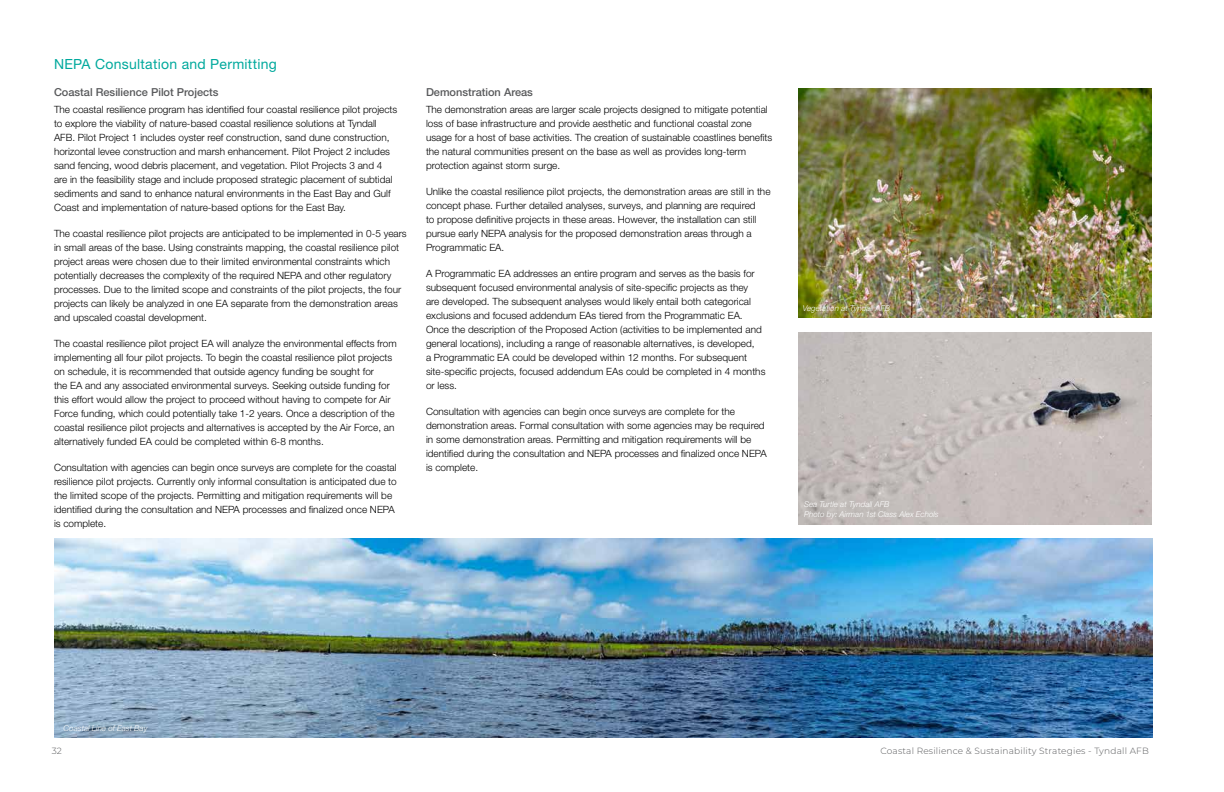
<style>
.page{position:relative;width:1224px;height:792px;background:#fff}
.page>*{position:absolute;margin:0;border:0;box-sizing:border-box;transform-origin:0 0}
.t1{font:14px "Helvetica Neue LT Std";letter-spacing:.02em;color:#00a99d}
.t2{font:500 11px "Helvetica Neue LT Std";color:#58595b}
.t3{font:300 10px/14px "Helvetica Neue LT Std";color:#000}
.t4{font:300 9px "Montserrat";letter-spacing:.02em;color:#58595b}
.t5{font:italic 300 8px/10px "Helvetica Neue LT Std";color:#fff}
</style>
<div class="page">
<img style="left:798px;top:332px;width:354px;height:192px">
<img style="left:798px;top:88px;width:354px;height:230px">
<img style="left:55px;top:538px;width:1097px;height:200px">
<h1 class="t1" style="left:54px;top:56px;width:224px">NEPA Consultation and Permitting</h1>
<p class="t2" style="left:54px;top:86px;width:166px">Coastal Resilience Pilot Projects</p>
<p class="t3" style="left:54px;top:102px;width:345px">The coastal resilience program has identified four coastal resilience pilot projects to explore the viability of nature-based coastal resilience solutions at Tyndall AFB. Pilot Project 1 includes oyster reef construction, sand dune construction, horizontal levee construction and marsh enhancement. Pilot Project 2 includes sand fencing, wood debris placement, and vegetation. Pilot Projects 3 and 4 are in the feasibility stage and include proposed strategic placement of subtidal sediments and sand to enhance natural environments in the East Bay and Gulf Coast and implementation of nature-based options for the East Bay.</p>
<p class="t3" style="left:54px;top:226px;width:354px">The coastal resilience pilot projects are anticipated to be implemented in 0-5 years in small areas of the base. Using constraints mapping, the coastal resilience pilot project areas were chosen due to their limited environmental constraints which potentially decreases the complexity of the required NEPA and other regulatory processes. Due to the limited scope and constraints of the pilot projects, the four projects can likely be analyzed in one EA separate from the demonstration areas and upscaled coastal development.</p>
<p class="t3" style="left:54px;top:336px;width:344px">The coastal resilience pilot project EA will analyze the environmental effects from implementing all four pilot projects. To begin the coastal resilience pilot projects on schedule, it is recommended that outside agency funding be sought for<br>the EA and any associated environmental surveys. Seeking outside funding for this effort would allow the project to proceed without having to compete for Air Force funding, which could potentially take 1-2 years. Once a description of the coastal resilience pilot projects and alternatives is accepted by the Air Force, an alternatively funded EA could be completed within 6-8 months.</p>
<p class="t3" style="left:54px;top:460px;width:344px">Consultation with agencies can begin once surveys are complete for the coastal resilience pilot projects. Currently only informal consultation is anticipated due to the limited scope of the projects. Permitting and mitigation requirements will be identified during the consultation and NEPA processes and finalized once NEPA is complete.</p>
<p class="t2" style="left:426px;top:85px;width:108px">Demonstration Areas</p>
<p class="t3" style="left:426px;top:102px;width:348px">The demonstration areas are larger scale projects designed to mitigate potential loss of base infrastructure and provide aesthetic and functional coastal zone usage for a host of base activities. The creation of sustainable coastlines benefits the natural communities present on the base as well as provides long-term protection against storm surge.</p>
<p class="t3" style="left:426px;top:184px;width:346px">Unlike the coastal resilience pilot projects, the demonstration areas are still in the concept phase. Further detailed analyses, surveys, and planning are required<br>to propose definitive projects in these areas. However, the installation can still pursue early NEPA analysis for the proposed demonstration areas through a Programmatic EA.</p>
<p class="t3" style="left:426px;top:266px;width:341px">A Programmatic EA addresses an entire program and serves as the basis for subsequent focused environmental analysis of site-specific projects as they<br>are developed. The subsequent analyses would likely entail both categorical exclusions and focused addendum EAs tiered from the Programmatic EA.<br>Once the description of the Proposed Action (activities to be implemented and general locations), including a range of reasonable alternatives, is developed,<br>a Programmatic EA could be developed within 12 months. For subsequent site‑specific projects, focused addendum EAs could be completed in 4 months or less.</p>
<p class="t3" style="left:426px;top:404px;width:342px">Consultation with agencies can begin once surveys are complete for the demonstration areas. Formal consultation with some agencies may be required in some demonstration areas. Permitting and mitigation requirements will be identified during the consultation and NEPA processes and finalized once NEPA is complete.</p>
<p class="t5" style="left:803px;top:303px;width:89px">Vegetation at Tyndall AFB</p>
<p class="t5" style="left:804px;top:499px;width:136px">Sea Turtle at Tyndall AFB<br>Photo by: Airman 1st Class Alex Echols</p>
<p class="t5" style="left:64px;top:723px;width:85px">Coastal Line of East Bay</p>
<p class="t4" style="left:52px;top:744px;width:12px">32</p>
<p class="t4" style="left:880px;top:744px;width:270px">Coastal Resilience &amp; Sustainability Strategies - Tyndall AFB</p>
</div>
